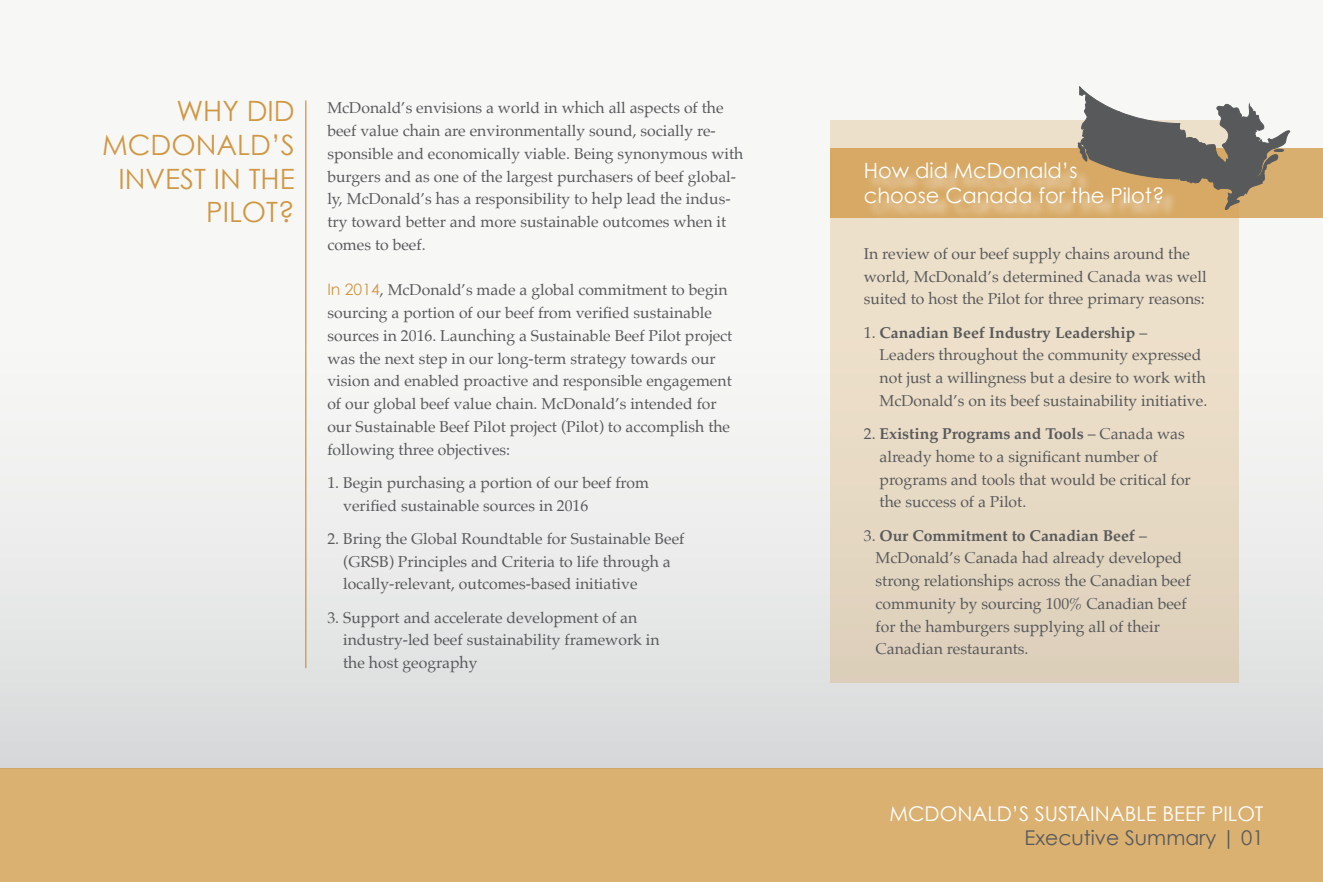
<style>
.page{position:relative;width:1323px;height:882px;background:#fff}
.page>*{position:absolute;margin:0;border:0;box-sizing:border-box;transform-origin:0 0}
.t1{font:28px/33.6px "Century Gothic";color:#d09744;text-align:right}
.t2{font:21px/24.5px "Century Gothic";color:#fff}
.t3{font:20.3px "Century Gothic";color:#fff}
.t4{font:20.3px "Century Gothic";color:#58595b}
.t5{font:15.75px/22.8px "Palatino";color:#58595b}
.s1{font-family:"Century Gothic";color:#d09744}
.s2{font-weight:700}
</style>
<div class="page">
<div style="left:0;top:0;width:1323px;height:769px;background:linear-gradient(to bottom,#fffffd,#e0e1e1)"></div>
<div style="left:0;top:769px;width:1323px;height:113px;background:#dbb172"></div>
<hr style="left:305px;top:100px;width:1px;height:568px;background:#d09744">
<div style="left:830px;top:121px;width:409px;height:562px;background:#e9dcc6"></div>
<div style="left:830px;top:148px;width:493px;height:69px;background:#d7a965"></div>
<div style="left:867px;top:165px;width:311px;height:54px;background:#fff;opacity:.75"></div>
<svg style="left:1076px;top:85px;width:215px;height:127px"></svg>
<h1 class="t1" style="left:102px;top:94px;width:194px">WHY DID<br>MCDONALD’S<br>INVEST IN THE<br>PILOT?</h1>
<p class="t5" style="left:327px;top:97px;width:418px">McDonald’s envisions a world in which all aspects of the beef value chain are environmentally sound, socially re&shy;sponsible and economically viable. Being synonymous with burgers and as one of the largest purchasers of beef global&shy;ly, McDonald’s has a responsibility to help lead the indus&shy;try toward better and more sustainable outcomes when it comes to beef.</p>
<p class="t5" style="left:327px;top:279px;width:406px"><span class="s1">In 2014</span>, McDonald’s made a global commitment to begin sourcing a portion of our beef from verified sustainable sources in 2016. Launching a Sustainable Beef Pilot project was the next step in our long-term strategy towards our vision and enabled proactive and responsible engagement of our global beef value chain. McDonald’s intended for our Sustainable Beef Pilot project (Pilot) to accomplish the following three objectives:</p>
<p class="t5" style="left:343px;top:471px;width:307px;text-indent:-16px">1. Begin purchasing a portion of our beef from verified sustainable sources in 2016</p>
<p class="t5" style="left:343px;top:527px;width:343px;text-indent:-16px">2. Bring the Global Roundtable for Sustainable Beef (GRSB) Principles and Criteria to life through a locally-relevant, outcomes-based initiative</p>
<p class="t5" style="left:343px;top:606px;width:318px;text-indent:-16px">3. Support and accelerate development of an industry-led beef sustainability framework in the host geography</p>
<h2 class="t2" style="left:864px;top:158px;width:302px">How did McDonald’s<br>choose Canada for the Pilot?</h2>
<p class="t5" style="left:864px;top:242px;width:344px">In review of our beef supply chains around the world, McDonald’s determined Canada was well suited to host the Pilot for three primary reasons:</p>
<p class="t5" style="left:880px;top:321px;width:329px;text-indent:-16px">1. <span class="s2">Canadian Beef Industry Leadership</span> –<br>Leaders throughout the community expressed not just a willingness but a desire to work with McDonald’s on its beef sustainability initiative.</p>
<p class="t5" style="left:880px;top:422px;width:313px;text-indent:-16px">2. <span class="s2">Existing Programs and Tools</span> – Canada was already home to a significant number of programs and tools that would be critical for the success of a Pilot.</p>
<p class="t5" style="left:876px;top:524px;width:316px;text-indent:-12px">3. <span class="s2">Our Commitment to Canadian Beef</span> – McDonald’s Canada had already developed strong relationships across the Canadian beef community by sourcing 100% Canadian beef for the hamburgers supplying all of their Canadian restaurants.</p>
<p class="t3" style="left:890px;top:801px;width:376px">MCDONALD’S SUSTAINABLE BEEF PILOT</p>
<p class="t4" style="left:1025px;top:825px;width:241px">Executive Summary | 01</p>
</div>
